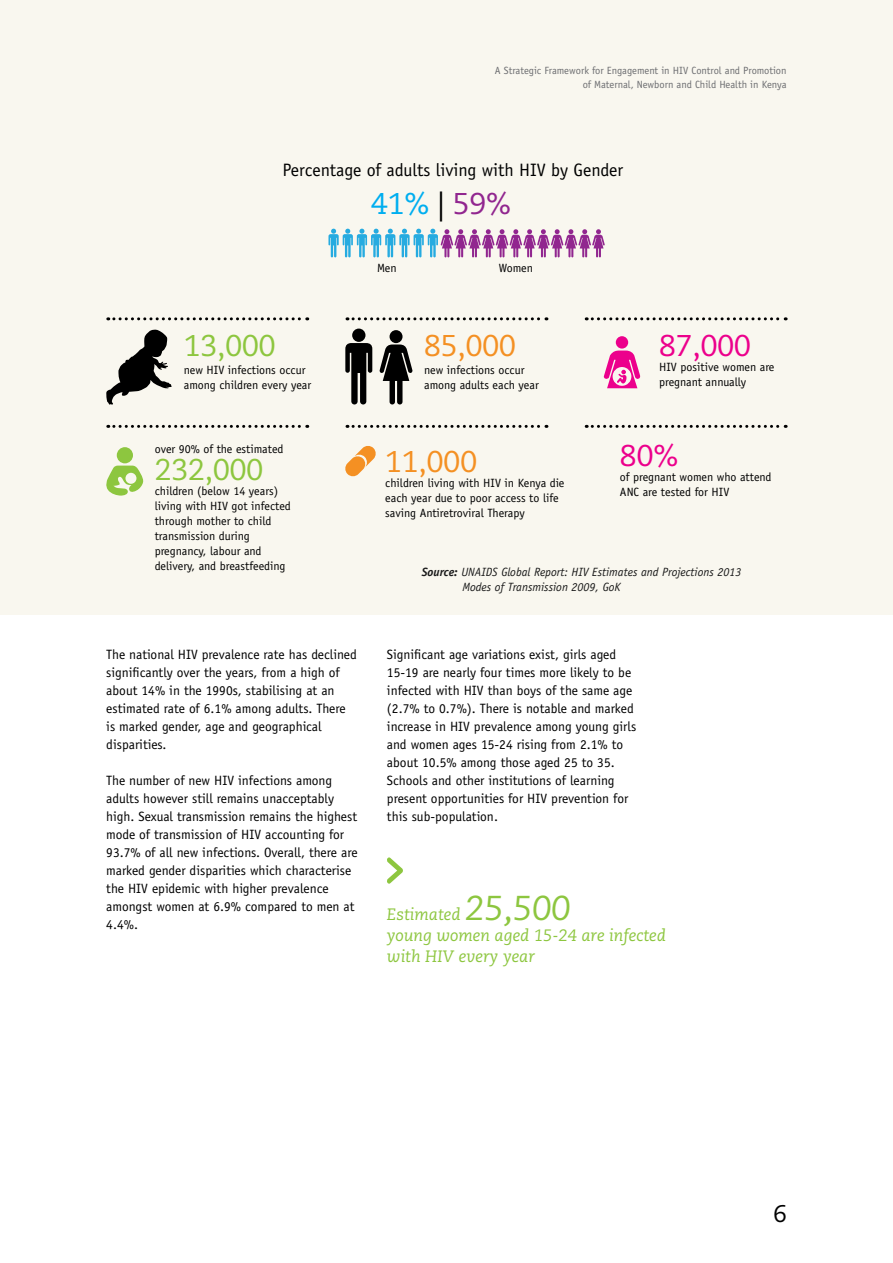
<style>
.page{position:relative;width:893px;height:1263px;background:#fff}
.page>*{position:absolute;margin:0;border:0;box-sizing:border-box;transform-origin:0 0}
.t1{font:30px "Caecilia LT Std";color:#8dc63f}
.t2{font:30px "Caecilia LT Std";color:#f49023}
.t3{font:30px "Caecilia LT Std";color:#ec008c}
.t4{font:30px "Caecilia LT Std";color:#00aeef}
.t5{font:24px "Caecilia LT Std";color:#000}
.t6{font:18px "Officina Sans";color:#000}
.t7{font:italic 16.5px/21px "Caecilia LT Std";color:#8dc63f}
.t8{font:13.5px/18px "Officina Sans";color:#000}
.t9{font:12px/15px "Officina Sans";color:#000}
.t10{font:italic 12px/15px "Officina Sans";color:#1a1a1a}
.t11{font:10.5px/13.5px "Officina Sans";color:#6d6e71;text-align:right}
.s1{color:#000}
.s2{color:#91268f}
.s3{font-weight:700}
.s4{font-size:34.5px}
</style>
<div class="page">
<div style="left:1px;top:0;width:892px;height:614px;background:#f9f7ef"></div>
<div style="left:616px;top:336px;width:12px;height:13px;background:#ec008c;border-radius:50%"></div>
<svg style="left:603px;top:351px;width:38px;height:37px"></svg>
<svg style="left:108px;top:317px;width:200px;height:3px"></svg>
<svg style="left:108px;top:425px;width:200px;height:3px"></svg>
<svg style="left:347px;top:317px;width:200px;height:3px"></svg>
<svg style="left:347px;top:425px;width:200px;height:3px"></svg>
<svg style="left:586px;top:317px;width:200px;height:3px"></svg>
<svg style="left:586px;top:425px;width:200px;height:3px"></svg>
<div style="left:117px;top:447px;width:16px;height:16px;background:#8dc63f;border-radius:50%"></div>
<svg style="left:106px;top:466px;width:37px;height:30px"></svg>
<svg style="left:345px;top:446px;width:31px;height:31px"></svg>
<svg style="left:328px;top:229px;width:277px;height:28px"></svg>
<svg style="left:345px;top:343px;width:27px;height:61px"></svg>
<div style="left:352px;top:329px;width:13px;height:13px;background:#000;border-radius:50%"></div>
<svg style="left:379px;top:344px;width:34px;height:60px"></svg>
<div style="left:390px;top:330px;width:12px;height:13px;background:#000;border-radius:50%"></div>
<svg style="left:387px;top:857px;width:16px;height:27px"></svg>
<svg style="left:106px;top:329px;width:66px;height:76px"></svg>
<p class="t11" style="left:495px;top:64px;width:293px">A Strategic Framework for Engagement in Hiv Control and Promotion of Maternal, Newborn and Child Health in Kenya</p>
<h3 class="t6" style="left:283px;top:160px;width:342px">Percentage of adults living with HIV by Gender</h3>
<h1 class="t4" style="left:371px;top:187px;width:142px">41% <span class="s1">|</span> <span class="s2">59%</span></h1>
<p class="t9" style="left:377px;top:261px;width:21px">Men</p>
<p class="t9" style="left:499px;top:261px;width:36px">Women</p>
<h1 class="t1" style="left:184px;top:328px;width:93px">13,000</h1>
<p class="t9" style="left:184px;top:362px;width:129px">new HIV infections occur among children every year</p>
<p class="t9" style="left:155px;top:442px;width:130px">over 90% of the estimated</p>
<h1 class="t1" style="left:155px;top:453px;width:110px">232,000</h1>
<p class="t9" style="left:155px;top:484px;width:138px">children (below 14 years) living with HIV got infected through mother to child transmission during pregnancy, labour and delivery, and breastfeeding</p>
<p class="t8" style="left:106px;top:646px;width:252px">The national HIV prevalence rate has declined significantly over the years, from a high of about 14% in the 1990s, stabilising at an estimated rate of 6.1% among adults. There is marked gender, age and geographical disparities.</p>
<p class="t8" style="left:106px;top:772px;width:253px">The number of new HIV infections among adults however still remains unacceptably high. Sexual transmission remains the highest mode of transmission of HIV accounting for 93.7% of all new infections. Overall, there are marked gender disparities which characterise the HIV epidemic with higher prevalence amongst women at 6.9% compared to men at 4.4%.</p>
<h1 class="t2" style="left:424px;top:328px;width:93px">85,000</h1>
<p class="t9" style="left:424px;top:362px;width:116px">new infections occur among adults each year</p>
<h1 class="t2" style="left:385px;top:444px;width:93px">11,000</h1>
<p class="t9" style="left:385px;top:476px;width:181px">children living with HIV in Kenya die each year due to poor access to life saving Antiretroviral Therapy</p>
<h1 class="t3" style="left:659px;top:328px;width:93px">87,000</h1>
<p class="t9" style="left:659px;top:359px;width:117px">HIV positive women are pregnant annually</p>
<h1 class="t3" style="left:620px;top:439px;width:60px">80%</h1>
<p class="t9" style="left:620px;top:470px;width:153px">of pregnant women who attend<br>ANC are tested for HIV</p>
<p class="t10" style="left:462px;top:564px;width:281px;text-indent:-40px"><span class="s3">Source:</span> UNAIDS Global Report: HIV Estimates and Projections 2013<br>Modes of Transmission 2009, GoK</p>
<p class="t8" style="left:387px;top:646px;width:251px">Significant age variations exist, girls aged 15-19 are nearly four times more likely to be infected with HIV than boys of the same age (2.7% to 0.7%). There is notable and marked increase in HIV prevalence among young girls and women ages 15-24 rising from 2.1% to about 10.5% among those aged 25 to 35.<br>Schools and other institutions of learning present opportunities for HIV prevention for this sub-population.</p>
<p class="t7" style="left:387px;top:904px;width:281px">Estimated <span class="s4">25,500<br></span>young women aged 15-24 are infected with HIV every year</p>
<h2 class="t5" style="left:773px;top:1199px;width:15px">6</h2>
</div>
